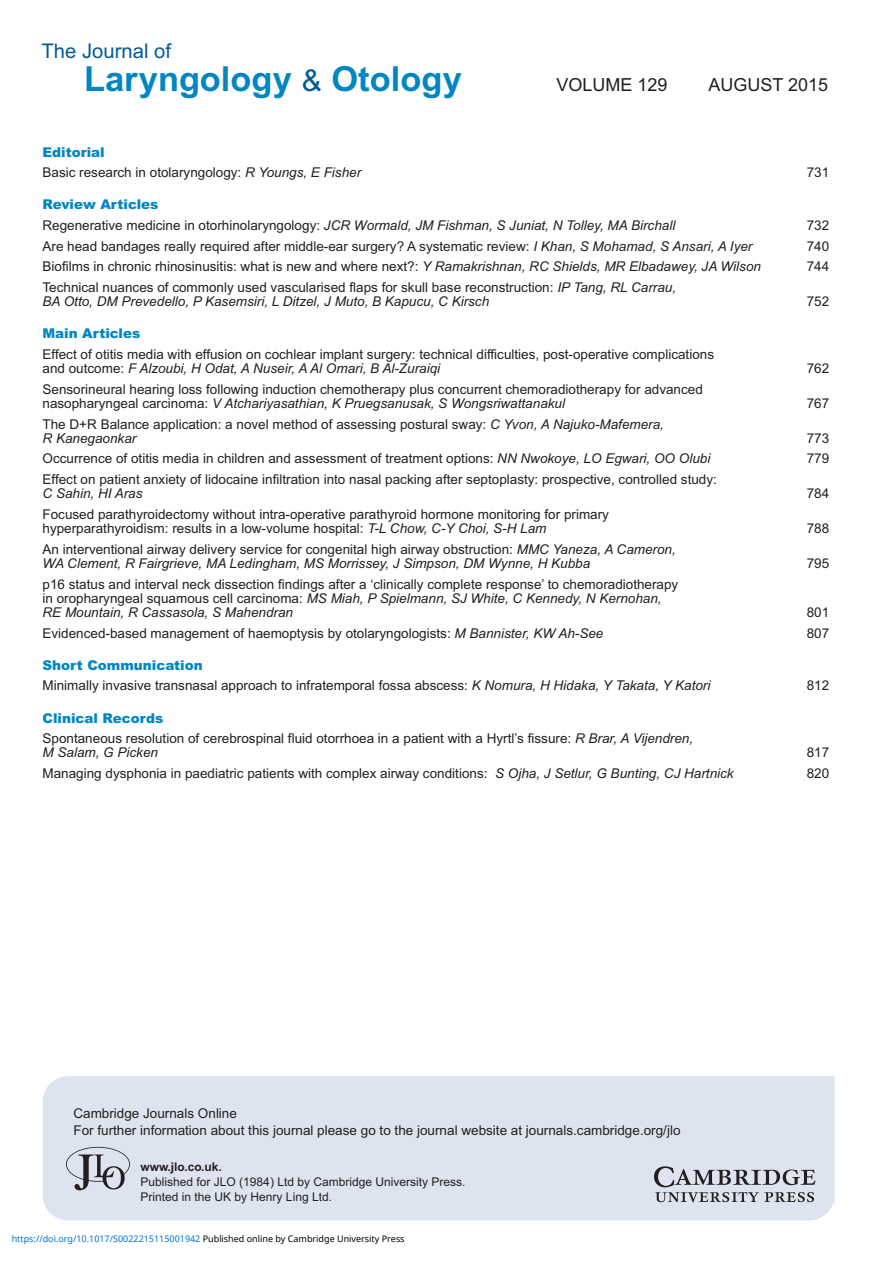
<style>
.page{position:relative;width:893px;height:1263px;background:#fff}
.page>*{position:absolute;margin:0;border:0;box-sizing:border-box;transform-origin:0 0}
.t1{font:700 34.5px "Arial";color:#0087c3}
.t2{font:20.25px "Arial";color:#005b97}
.t3{font:18px "Arial";color:#231f20}
.t4{font:13.5px/14.2px "Arial";color:#231f20}
.t5{font:italic 13.5px/14.2px "Arial";color:#231f20}
.t6{font:12px/15px "Arial";color:#231f20}
.t7{font:9px "Noto Sans";color:#0172cf}
.s1{font-weight:400;font-size:30px;color:#005b97}
.s2{font-weight:900;color:#0087c3}
.s3{font-style:italic}
.s4{font-weight:900;font-style:normal;color:#0087c3}
.s5{font-style:normal}
.s6{font-weight:700}
.s7{color:#000}
</style>
<div class="page">
<div style="left:43px;top:1076px;width:792px;height:144px;background:#dde4f0"></div>
<svg style="left:654px;top:1166px;width:162px;height:36px;background:#afb3bd"></svg>
<svg style="left:66px;top:1147px;width:64px;height:43px;background:#b4b8c2"></svg>
<p class="t2" style="left:42px;top:44px;width:131px">The Journal of</p>
<p class="t1" style="left:84px;top:66px;width:379px">Laryngology <span class="s1">&amp;</span> Otology</p>
<p class="t3" style="left:556px;top:78px;width:113px">VOLUME 129</p>
<p class="t3" style="left:708px;top:78px;width:121px">AUGUST 2015</p>
<p class="t4" style="left:43px;top:143px;width:320px;line-height:20.7px"><span class="s2">Editorial<br></span>Basic research in otolaryngology: <span class="s3">R Youngs, E Fisher</span></p>
<p class="t5" style="left:43px;top:196px;width:634px;line-height:20.7px"><span class="s4">Review Articles<br></span><span class="s5">Regenerative medicine in otorhinolaryngology:</span> JCR Wormald, JM Fishman, S Juniat, N Tolley, MA Birchall</p>
<p class="t4" style="left:807px;top:167px;width:24px">731</p>
<p class="t4" style="left:807px;top:219px;width:24px">732</p>
<p class="t4" style="left:43px;top:240px;width:711px">Are head bandages really required after middle-ear surgery? A systematic review: <span class="s3">I Khan, S Mohamad, S Ansari, A Iyer</span></p>
<p class="t4" style="left:807px;top:240px;width:24px">740</p>
<p class="t4" style="left:43px;top:261px;width:720px">Biofilms in chronic rhinosinusitis: what is new and where next?: <span class="s3">Y Ramakrishnan, RC Shields, MR Elbadawey, JA Wilson</span></p>
<p class="t4" style="left:807px;top:261px;width:24px">744</p>
<p class="t5" style="left:43px;top:281px;width:635px"><span class="s5">Technical nuances of commonly used vascularised flaps for skull base reconstruction:</span> IP Tang, RL Carrau,<br>BA Otto, DM Prevedello, P Kasemsiri, L Ditzel, J Muto, B Kapucu, C Kirsch</p>
<p class="t4" style="left:807px;top:296px;width:24px">752</p>
<p class="t4" style="left:43px;top:324px;width:673px;line-height:20.7px"><span class="s2">Main Articles<br></span>Effect of otitis media with effusion on cochlear implant surgery: technical difficulties, post-operative complications</p>
<p class="t5" style="left:43px;top:362px;width:399px"><span class="s5">and outcome:</span> F Alzoubi, H Odat, A Nuseir, A Al Omari, B Al-Zuraiqi</p>
<p class="t4" style="left:807px;top:362px;width:24px">762</p>
<p class="t4" style="left:43px;top:383px;width:662px">Sensorineural hearing loss following induction chemotherapy plus concurrent chemoradiotherapy for advanced nasopharyngeal carcinoma: <span class="s3">V Atchariyasathian, K Pruegsanusak, S Wongsriwattanakul</span></p>
<p class="t4" style="left:807px;top:397px;width:24px">767</p>
<p class="t4" style="left:43px;top:418px;width:623px">The D+R Balance application: a novel method of assessing postural sway: <span class="s3">C Yvon, A Najuko-Mafemera,<br>R Kanegaonkar</span></p>
<p class="t4" style="left:807px;top:432px;width:24px">773</p>
<p class="t4" style="left:43px;top:453px;width:669px">Occurrence of otitis media in children and assessment of treatment options: <span class="s3">NN Nwokoye, LO Egwari, OO Olubi</span></p>
<p class="t4" style="left:807px;top:453px;width:24px">779</p>
<p class="t4" style="left:43px;top:473px;width:676px">Effect on patient anxiety of lidocaine infiltration into nasal packing after septoplasty: prospective, controlled study:<br><span class="s3">C Sahin, HI Aras</span></p>
<p class="t4" style="left:807px;top:488px;width:24px">784</p>
<p class="t4" style="left:43px;top:508px;width:568px">Focused parathyroidectomy without intra-operative parathyroid hormone monitoring for primary hyperparathyroidism: results in a low-volume hospital: <span class="s3">T-L Chow, C-Y Choi, S-H Lam</span></p>
<p class="t5" style="left:43px;top:543px;width:635px"><span class="s5">An interventional airway delivery service for congenital high airway obstruction:</span> MMC Yaneza, A Cameron,<br>WA Clement, R Fairgrieve, MA Ledingham, MS Morrissey, J Simpson, DM Wynne, H Kubba</p>
<p class="t4" style="left:43px;top:578px;width:637px">p16 status and interval neck dissection findings after a ‘clinically complete response’ to chemoradiotherapy in oropharyngeal squamous cell carcinoma: <span class="s3">MS Miah, P Spielmann, SJ White, C Kennedy, N Kernohan,<br>RE Mountain, R Cassasola, S Mahendran</span></p>
<p class="t4" style="left:807px;top:523px;width:24px">788</p>
<p class="t4" style="left:807px;top:557px;width:24px">795</p>
<p class="t4" style="left:807px;top:607px;width:24px">801</p>
<p class="t4" style="left:43px;top:627px;width:562px">Evidenced-based management of haemoptysis by otolaryngologists: <span class="s3">M Bannister, KW Ah-See</span></p>
<p class="t4" style="left:807px;top:627px;width:24px">807</p>
<p class="t4" style="left:43px;top:656px;width:669px;line-height:20.7px"><span class="s2">Short Communication<br></span>Minimally invasive transnasal approach to infratemporal fossa abscess: <span class="s3">K Nomura, H Hidaka, Y Takata, Y Katori</span></p>
<p class="t4" style="left:807px;top:680px;width:24px">812</p>
<p class="t4" style="left:43px;top:709px;width:652px;line-height:20.7px"><span class="s2">Clinical Records<br></span>Spontaneous resolution of cerebrospinal fluid otorrhoea in a patient with a Hyrtl’s fissure: <span class="s3">R Brar, A Vijendren,</span></p>
<p class="t5" style="left:43px;top:747px;width:117px">M Salam, G Picken</p>
<p class="t4" style="left:807px;top:747px;width:24px">817</p>
<p class="t4" style="left:43px;top:767px;width:693px">Managing dysphonia in paediatric patients with complex airway conditions: <span class="s3">S Ojha, J Setlur, G Bunting, CJ Hartnick</span></p>
<p class="t4" style="left:807px;top:767px;width:24px">820</p>
<p class="t4" style="left:73px;top:1106px;width:609px;line-height:16.5px">Cambridge Journals Online<br>For further information about this journal please go to the journal website at journals.cambridge.org/jlo</p>
<p class="t6" style="left:141px;top:1161px;width:326px"><span class="s6">www.jlo.co.uk.<br></span>Published for JLO (1984) Ltd by Cambridge University Press.<br>Printed in the UK by Henry Ling Ltd.</p>
<p class="t7" style="left:12px;top:1232px;width:394px">https://doi.org/10.1017/S0022215115001942 <span class="s7">Published online by Cambridge University Press</span></p>
</div>
